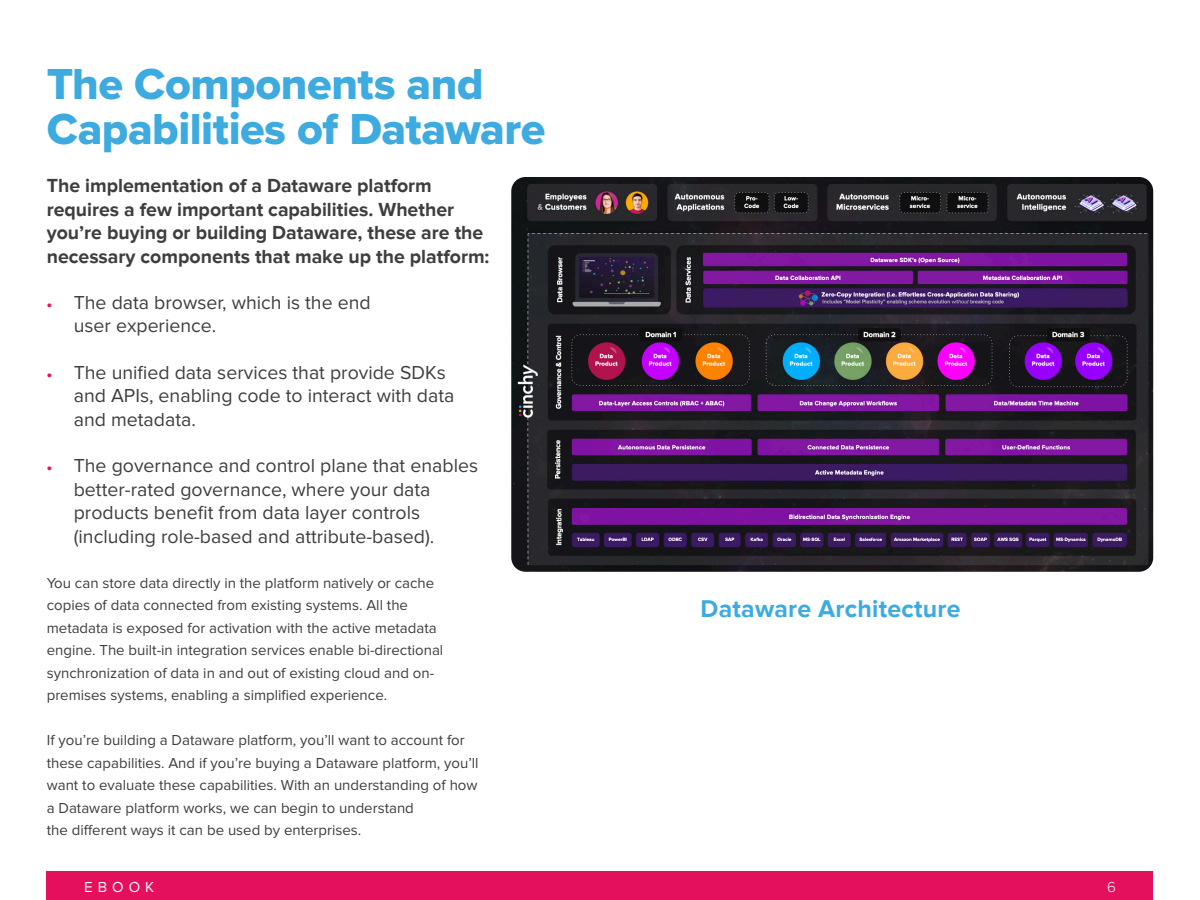
<style>
.page{position:relative;width:1200px;height:900px;background:#fff}
.page>*{position:absolute;margin:0;border:0;box-sizing:border-box;transform-origin:0 0}
.Text_Left{font:45px/45px "Proxima Nova Extrabld";letter-spacing:-.01em;color:#3daae0}
.Text_Left-2{font:700 24.9px "Proxima Nova";letter-spacing:.01em;color:#3daae0}
.t1{font:19.5px/23.4px "Proxima Nova";color:#3e3e3f}
.t2{font:700 19.5px/23.4px "Proxima Nova";color:#3e3e3f}
.t3{font:15px/22.5px "Proxima Nova";color:#3e3e3f}
.t4{font:15px "Proxima Nova";letter-spacing:.335em;color:#fff}
.t5{font:300 15px "Proxima Nova";color:#fff}
.s1{font-weight:900;font-size:15px;color:#e7105b}
</style>
<div class="page">
<div style="left:47px;top:872px;width:1106px;height:28px;background:#e4105d"></div>
<img style="left:511px;top:177px;width:642px;height:395px">
<p class="Text_Left" style="left:47px;top:61px;width:500px">The Components and<br>Capabilities of Dataware</p>
<p class="t2" style="left:47px;top:175px;width:444px">The implementation of a Dataware platform requires a few important capabilities. Whether you’re buying or building Dataware, these are the necessary components that make up the platform:</p>
<p class="t1" style="left:74px;top:291px;width:298px;text-indent:-27px"><span class="s1">•</span> The data browser, which is the end user experience.</p>
<p class="t1" style="left:74px;top:361px;width:382px;text-indent:-27px"><span class="s1">•</span> The unified data services that provide SDKs and APIs, enabling code to interact with data and metadata.</p>
<p class="t1" style="left:74px;top:455px;width:406px;text-indent:-27px"><span class="s1">•</span> The governance and control plane that enables better-rated governance, where your data products benefit from data layer controls (including role-based and attribute-based).</p>
<p class="t3" style="left:47px;top:572px;width:398px">You can store data directly in the platform natively or cache copies of data connected from existing systems. All the metadata is exposed for activation with the active metadata engine. The built-in integration services enable bi-directional synchronization of data in and out of existing cloud and on&shy;premises systems, enabling a simplified experience.</p>
<p class="t3" style="left:47px;top:729px;width:433px">If you’re building a Dataware platform, you’ll want to account for these capabilities. And if you’re buying a Dataware platform, you’ll want to evaluate these capabilities. With an understanding of how a Dataware platform works, we can begin to understand<br>the different ways it can be used by enterprises.</p>
<p class="Text_Left-2" style="left:701px;top:595px;width:262px">Dataware Architecture</p>
<p class="t4" style="left:84px;top:879px;width:72px">EBOOK</p>
<p class="t5" style="left:1107px;top:879px;width:10px">6</p>
</div>
